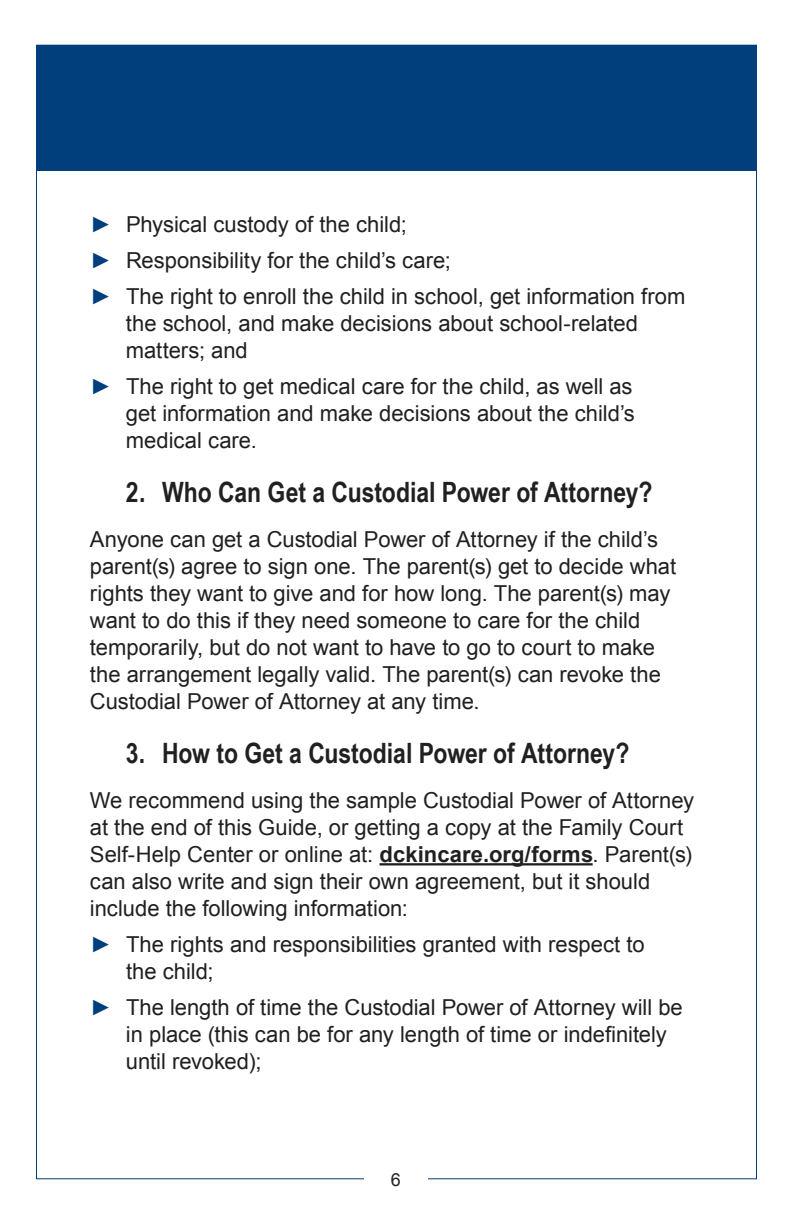
<style>
.page{position:relative;width:792px;height:1224px;background:#fff}
.page>*{position:absolute;margin:0;border:0;box-sizing:border-box;transform-origin:0 0}
.t1{font:700 28px "Arial Narrow";color:#221f1f}
.t2{font:22px/27px "Arial";color:#221f1f}
.t3{font:18px "Arial";color:#221f1f}
.s1{color:#003e7c}
.s2{font-weight:700}
</style>
<div class="page">
<div style="left:36px;top:45px;width:720px;height:126px;background:#003e7c"></div>
<hr style="left:380px;top:863px;width:213px;height:3px;background:#221f1f">
<p class="t2" style="left:90px;top:208px;width:597px;line-height:36px"><span class="s1">►</span> Physical custody of the child;<br><span class="s1">►</span> Responsibility for the child’s care;<br><span class="s1">►</span> The right to enroll the child in school, get information from</p>
<p class="t2" style="left:126px;top:311px;width:513px">the school, and make decisions about school-related matters; and</p>
<p class="t2" style="left:126px;top:374px;width:510px;text-align:justify;text-indent:-36px"><span class="s1">►</span> The right to get medical care for the child, as well as get information and make decisions about the child’s medical care.</p>
<p class="t1" style="left:126px;top:482px;width:528px">2. Who Can Get a Custodial Power of Attorney?</p>
<p class="t2" style="left:90px;top:527px;width:588px">Anyone can get a Custodial Power of Attorney if the child’s parent(s) agree to sign one. The parent(s) get to decide what rights they want to give and for how long. The parent(s) may want to do this if they need someone to care for the child temporarily, but do not want to have to go to court to make the arrangement legally valid. The parent(s) can revoke the Custodial Power of Attorney at any time.</p>
<p class="t1" style="left:126px;top:743px;width:505px">3. How to Get a Custodial Power of Attorney?</p>
<p class="t2" style="left:90px;top:788px;width:606px">We recommend using the sample Custodial Power of Attorney at the end of this Guide, or getting a copy at the Family Court Self-Help Center or online at: <span class="s2">dckincare.org/forms</span>. Parent(s) can also write and sign their own agreement, but it should include the following information:</p>
<p class="t2" style="left:126px;top:932px;width:520px;text-indent:-36px"><span class="s1">►</span> The rights and responsibilities granted with respect to the child;</p>
<p class="t2" style="left:126px;top:995px;width:558px;text-indent:-36px"><span class="s1">►</span> The length of time the Custodial Power of Attorney will be in place (this can be for any length of time or indefinitely until revoked);</p>
<p class="t3" style="left:391px;top:1172px;width:12px">6</p>
</div>
